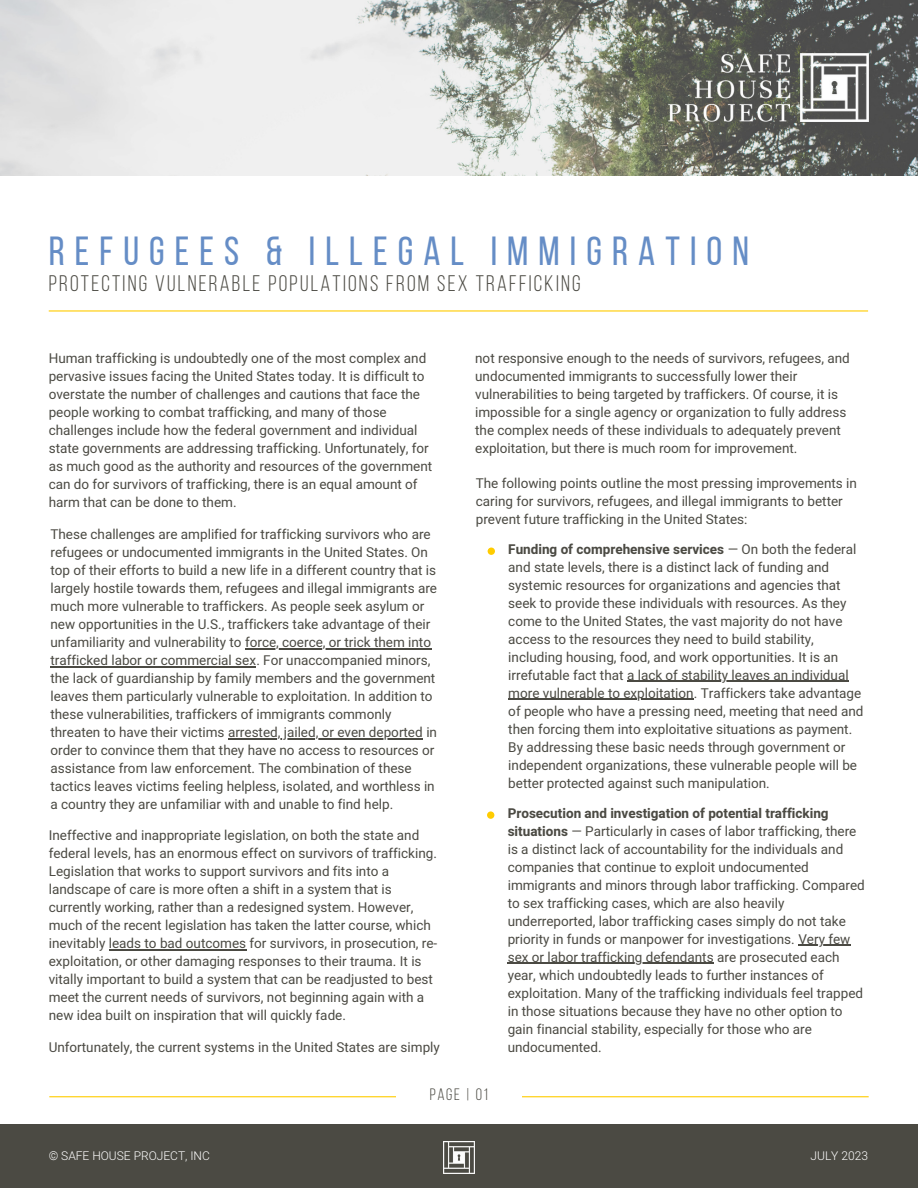
<style>
.page{position:relative;width:918px;height:1188px;background:#fff}
.page>*{position:absolute;margin:0;border:0;box-sizing:border-box;transform-origin:0 0}
.t1{font:40.5px "Bebas Neue";letter-spacing:.25em;color:#658dc6}
.t2{font:22.5px "Bebas Neue";letter-spacing:.1em;color:#4b4a43}
.t3{font:16.5px "Bebas Neue";letter-spacing:.1em;color:#4b4a43}
.t4{font:13.5px/18px "Heebo";color:#4b4a43}
.t5{font:300 12px "Heebo";color:#fff}
.s1{font-weight:700}
</style>
<div class="page">
<div style="left:0;top:1124px;width:918px;height:64px;background:#4b4a43"></div>
<img style="left:0;top:0;width:918px;height:175px">
<img style="left:800px;top:54px;width:68px;height:68px">
<img style="left:719px;top:54px;width:71px;height:21px">
<img style="left:695px;top:80px;width:96px;height:19px">
<img style="left:668px;top:103px;width:122px;height:19px">
<img style="left:443px;top:1142px;width:32px;height:31px">
<hr style="left:49px;top:310px;width:819px;height:2px;background:#fc0">
<hr style="left:49px;top:1096px;width:820px;height:1px;background:#fc0">
<div style="left:396px;top:1080px;width:126px;height:33px;background:#fff"></div>
<hr style="left:245px;top:649px;width:186px;height:1px;background:#4b4a43">
<hr style="left:50px;top:667px;width:206px;height:1px;background:#4b4a43">
<hr style="left:228px;top:739px;width:195px;height:1px;background:#4b4a43">
<hr style="left:109px;top:950px;width:137px;height:1px;background:#4b4a43">
<div style="left:488px;top:548px;width:7px;height:7px;background:#fc0;border-radius:50%"></div>
<hr style="left:627px;top:681px;width:222px;height:1px;background:#4b4a43">
<hr style="left:508px;top:699px;width:186px;height:1px;background:#4b4a43">
<div style="left:487px;top:811px;width:7px;height:8px;background:#fc0;border-radius:50%"></div>
<hr style="left:798px;top:945px;width:52px;height:1px;background:#4b4a43">
<hr style="left:508px;top:963px;width:206px;height:1px;background:#4b4a43">
<p class="t1" style="left:49px;top:234px;width:702px">REFUGEES &amp; ILLEGAL IMMIGRATION</p>
<p class="t2" style="left:49px;top:274px;width:533px">PROTECTING VULNERABLE POPULATIONS FROM SEX TRAFFICKING</p>
<p class="t4" style="left:49px;top:349px;width:385px">Human trafficking is undoubtedly one of the most complex and pervasive issues facing the United States today. It is difficult to overstate the number of challenges and cautions that face the people working to combat trafficking, and many of those challenges include how the federal government and individual state governments are addressing trafficking. Unfortunately, for as much good as the authority and resources of the government can do for survivors of trafficking, there is an equal amount of harm that can be done to them.</p>
<p class="t4" style="left:475px;top:349px;width:376px">not responsive enough to the needs of survivors, refugees, and undocumented immigrants to successfully lower their vulnerabilities to being targeted by traffickers. Of course, it is impossible for a single agency or organization to fully address the complex needs of these individuals to adequately prevent exploitation, but there is much room for improvement.</p>
<p class="t4" style="left:50px;top:526px;width:388px">These challenges are amplified for trafficking survivors who are refugees or undocumented immigrants in the United States. On top of their efforts to build a new life in a different country that is largely hostile towards them, refugees and illegal immigrants are much more vulnerable to traffickers. As people seek asylum or new opportunities in the U.S., traffickers take advantage of their unfamiliarity and vulnerability to force, coerce, or trick them into trafficked labor or commercial sex. For unaccompanied minors, the lack of guardianship by family members and the government leaves them particularly vulnerable to exploitation. In addition to these vulnerabilities, traffickers of immigrants commonly threaten to have their victims arrested, jailed, or even deported in order to convince them that they have no access to resources or assistance from law enforcement. The combination of these tactics leaves victims feeling helpless, isolated, and worthless in a country they are unfamiliar with and unable to find help.</p>
<p class="t4" style="left:49px;top:827px;width:390px">Ineffective and inappropriate legislation, on both the state and federal levels, has an enormous effect on survivors of trafficking.<br>Legislation that works to support survivors and fits into a landscape of care is more often a shift in a system that is currently working, rather than a redesigned system. However, much of the recent legislation has taken the latter course, which inevitably leads to bad outcomes for survivors, in prosecution, re&shy;exploitation, or other damaging responses to their trauma. It is vitally important to build a system that can be readjusted to best meet the current needs of survivors, not beginning again with a new idea built on inspiration that will quickly fade.</p>
<p class="t4" style="left:49px;top:1038px;width:393px">Unfortunately, the current systems in the United States are simply</p>
<p class="t4" style="left:476px;top:474px;width:383px">The following points outline the most pressing improvements in caring for survivors, refugees, and illegal immigrants to better prevent future trafficking in the United States:</p>
<p class="t4" style="left:508px;top:540px;width:357px"><span class="s1">Funding of comprehensive services</span> — On both the federal and state levels, there is a distinct lack of funding and systemic resources for organizations and agencies that seek to provide these individuals with resources. As they come to the United States, the vast majority do not have access to the resources they need to build stability, including housing, food, and work opportunities. It is an irrefutable fact that a lack of stability leaves an individual more vulnerable to exploitation. Traffickers take advantage of people who have a pressing need, meeting that need and then forcing them into exploitative situations as payment.<br>By addressing these basic needs through government or independent organizations, these vulnerable people will be better protected against such manipulation.</p>
<p class="t4" style="left:508px;top:804px;width:359px"><span class="s1">Prosecution and investigation of potential trafficking situations</span> — Particularly in cases of labor trafficking, there is a distinct lack of accountability for the individuals and companies that continue to exploit undocumented immigrants and minors through labor trafficking. Compared to sex trafficking cases, which are also heavily underreported, labor trafficking cases simply do not take priority in funds or manpower for investigations. Very few sex or labor trafficking defendants are prosecuted each year, which undoubtedly leads to further instances of exploitation. Many of the trafficking individuals feel trapped in those situations because they have no other option to gain financial stability, especially for those who are undocumented.</p>
<p class="t3" style="left:430px;top:1088px;width:60px">PAGE | 01</p>
<p class="t5" style="left:49px;top:1148px;width:163px">© SAFE HOUSE PROJECT, INC</p>
<p class="t5" style="left:811px;top:1148px;width:59px">JULY 2023</p>
</div>
